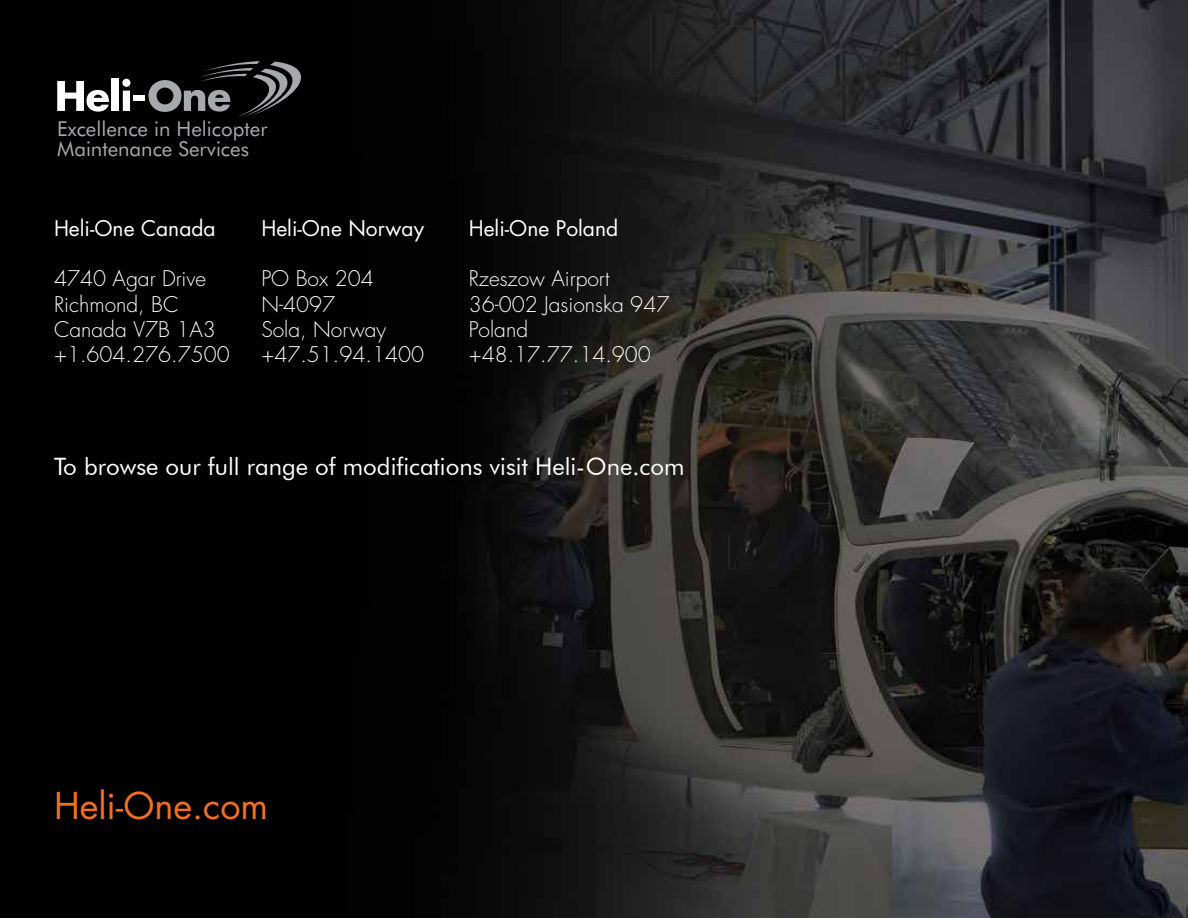
<style>
.page{position:relative;width:1188px;height:918px;background:#fff}
.page>*{position:absolute;margin:0;border:0;box-sizing:border-box;transform-origin:0 0}
.t1{font:36px "Futura Std";color:#f36f21}
.t2{font:24px "Futura BT";color:#fff}
.t3{font:300 21px/25.2px "Futura Std";color:#fff}
.t4{font:21px "Futura Std";color:#fff}
.t5{font:20.55px/20px "Futura BT";color:#a8a9ac}
</style>
<div class="page">
<img style="left:0;top:0;width:1188px;height:918px">
<svg style="left:148px;top:61px;width:157px;height:56px;background:#2d2e2e"></svg>
<svg style="left:57px;top:81px;width:52px;height:31px"></svg>
<div style="left:112px;top:78px;width:7px;height:33px;background:#fff"></div>
<svg style="left:122px;top:79px;width:8px;height:32px"></svg>
<div style="left:134px;top:95px;width:11px;height:6px;background:#fff"></div>
<p class="t5" style="left:57px;top:119px;width:212px">Excellence in Helicopter<br>Maintenance Services</p>
<p class="t4" style="left:54px;top:215px;width:163px">Heli-One Canada</p>
<p class="t3" style="left:54px;top:267px;width:177px">4740 Agar Drive<br>Richmond, BC<br>Canada V7B 1A3 +1.604.276.7500</p>
<p class="t4" style="left:261px;top:215px;width:164px">Heli-One Norway</p>
<p class="t3" style="left:261px;top:267px;width:164px">PO Box 204<br>N-4097<br>Sola, Norway +47.51.94.1400</p>
<p class="t4" style="left:469px;top:215px;width:151px">Heli-One Poland</p>
<p class="t3" style="left:469px;top:267px;width:202px">Rzeszow Airport<br>36-002 Jasionska 947<br>Poland +48.17.77.14.900</p>
<p class="t2" style="left:54px;top:451px;width:632px">To browse our full range of modifications visit Heli-One.com</p>
<h1 class="t1" style="left:54px;top:783px;width:216px">Heli-One.com</h1>
</div>
